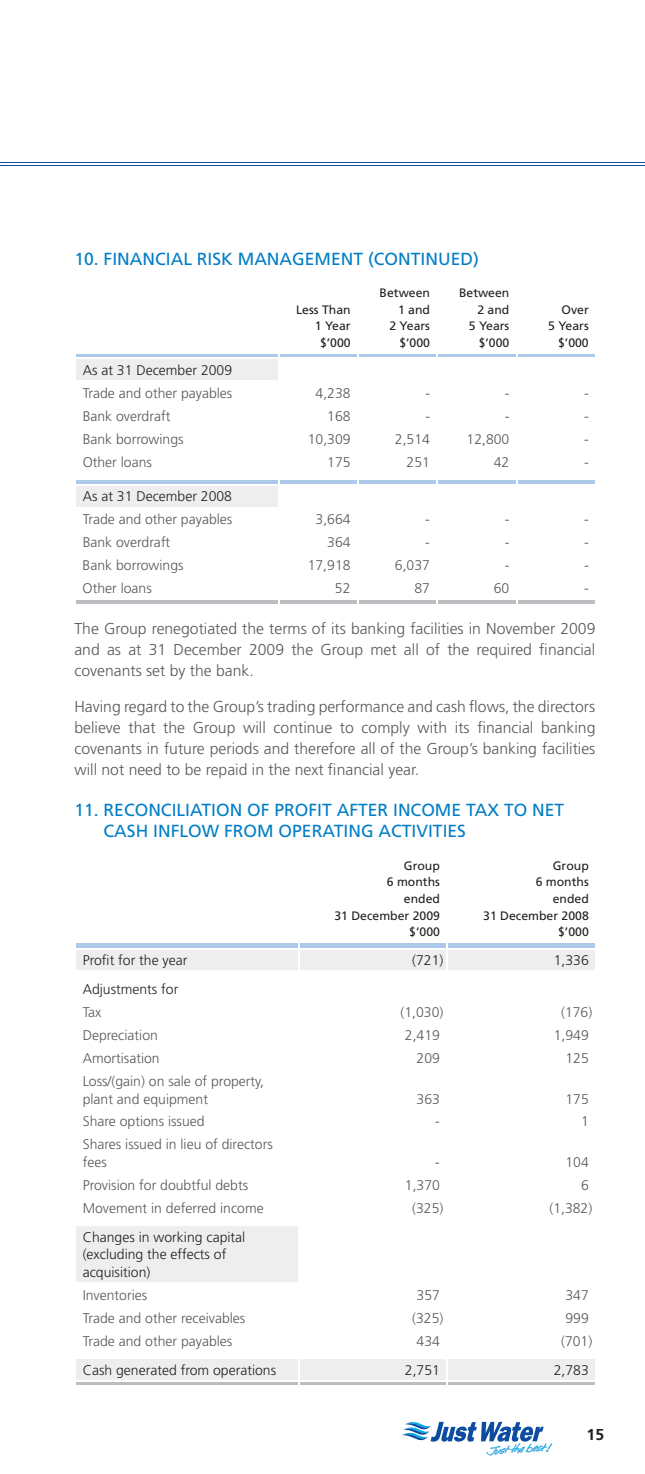
<style>
.page{position:relative;width:645px;height:1474px;background:#fff}
.page>*{position:absolute;margin:0;border:0;box-sizing:border-box;transform-origin:0 0}
.t1{font:17.5px/21px "Frutiger";color:#007ec5}
.t2{font:300 15.75px/21px "Frutiger";color:#57585a;text-align:justify}
.t3{font:700 15.75px "Frutiger";color:#231f20}
.t4{font:300 14px/17.5px "Frutiger";color:#57585a}
.t5{font:300 14px/17.5px "Frutiger";color:#231f20}
.t6{font:12.25px/16.6px "Frutiger";color:#231f20;text-align:right}
</style>
<div class="page">
<hr style="left:0;top:162px;width:645px;height:1px;background:#0d4da1">
<hr style="left:0;top:165px;width:645px;height:1px;background:#0d4da1">
<svg style="left:280px;top:354px;width:315px;height:130px"></svg>
<hr style="left:279px;top:357px;width:79px;height:2px;background:#fff">
<hr style="left:358px;top:357px;width:79px;height:2px;background:#fff">
<hr style="left:437px;top:357px;width:80px;height:2px;background:#fff">
<hr style="left:517px;top:357px;width:80px;height:2px;background:#fff">
<svg style="left:76px;top:354px;width:202px;height:153px"></svg>
<hr style="left:279px;top:478px;width:79px;height:2px;background:#fff">
<hr style="left:358px;top:478px;width:79px;height:2px;background:#fff">
<hr style="left:437px;top:478px;width:80px;height:2px;background:#fff">
<hr style="left:517px;top:478px;width:80px;height:2px;background:#fff">
<hr style="left:74px;top:484px;width:205px;height:1px;background:#fff">
<hr style="left:76px;top:600px;width:519px;height:4px;background:#bcbdc0">
<div style="left:76px;top:1226px;width:222px;height:56px;background:#eeeeef"></div>
<svg style="left:76px;top:943px;width:519px;height:27px;background:#e3e8ee"></svg>
<hr style="left:447px;top:947px;width:150px;height:2px;background:#fff">
<hr style="left:299px;top:947px;width:148px;height:2px;background:#fff">
<hr style="left:446px;top:949px;width:2px;height:21px;background:#fff">
<svg style="left:76px;top:1359px;width:519px;height:26px;background:#e9e9ea"></svg>
<svg style="left:402px;top:1421px;width:151px;height:35px"></svg>
<p class="t1" style="left:74px;top:248px;width:406px">10. FINANCIAL RISK MANAGEMENT (CONTINUED)</p>
<p class="t6" style="left:296px;top:301px;width:56px">Less Than<br>1 Year $’000</p>
<p class="t6" style="left:380px;top:284px;width:52px">Between<br>1 and<br>2 Years $’000</p>
<p class="t6" style="left:459px;top:284px;width:52px">Between<br>2 and<br>5 Years $’000</p>
<p class="t6" style="left:548px;top:301px;width:42px">Over<br>5 Years $’000</p>
<p class="t5" style="left:83px;top:362px;width:151px">As at 31 December 2009</p>
<p class="t4" style="left:83px;top:385px;width:151px">Trade and other payables</p>
<p class="t4" style="left:316px;top:385px;width:37px">4,238</p>
<p class="t4" style="left:425px;top:385px;width:6px">-</p>
<p class="t4" style="left:505px;top:385px;width:6px">-</p>
<p class="t4" style="left:584px;top:385px;width:6px">-</p>
<p class="t4" style="left:83px;top:407px;width:89px">Bank overdraft</p>
<p class="t4" style="left:327px;top:407px;width:25px">168</p>
<p class="t4" style="left:425px;top:407px;width:6px">-</p>
<p class="t4" style="left:505px;top:407px;width:6px">-</p>
<p class="t4" style="left:584px;top:407px;width:6px">-</p>
<p class="t4" style="left:83px;top:430px;width:102px">Bank borrowings</p>
<p class="t4" style="left:308px;top:430px;width:44px">10,309</p>
<p class="t4" style="left:395px;top:430px;width:37px">2,514</p>
<p class="t4" style="left:466px;top:430px;width:44px">12,800</p>
<p class="t4" style="left:584px;top:430px;width:6px">-</p>
<p class="t4" style="left:83px;top:453px;width:71px">Other loans</p>
<p class="t4" style="left:327px;top:453px;width:25px">175</p>
<p class="t4" style="left:407px;top:453px;width:25px">251</p>
<p class="t4" style="left:494px;top:453px;width:17px">42</p>
<p class="t4" style="left:584px;top:453px;width:6px">-</p>
<p class="t5" style="left:83px;top:488px;width:151px">As at 31 December 2008</p>
<p class="t4" style="left:83px;top:511px;width:151px">Trade and other payables</p>
<p class="t4" style="left:316px;top:511px;width:37px">3,664</p>
<p class="t4" style="left:425px;top:511px;width:6px">-</p>
<p class="t4" style="left:505px;top:511px;width:6px">-</p>
<p class="t4" style="left:584px;top:511px;width:6px">-</p>
<p class="t4" style="left:83px;top:534px;width:89px">Bank overdraft</p>
<p class="t4" style="left:327px;top:534px;width:25px">364</p>
<p class="t4" style="left:425px;top:534px;width:6px">-</p>
<p class="t4" style="left:505px;top:534px;width:6px">-</p>
<p class="t4" style="left:584px;top:534px;width:6px">-</p>
<p class="t4" style="left:83px;top:557px;width:102px">Bank borrowings</p>
<p class="t4" style="left:308px;top:557px;width:44px">17,918</p>
<p class="t4" style="left:395px;top:557px;width:37px">6,037</p>
<p class="t4" style="left:505px;top:557px;width:6px">-</p>
<p class="t4" style="left:584px;top:557px;width:6px">-</p>
<p class="t4" style="left:83px;top:579px;width:71px">Other loans</p>
<p class="t4" style="left:335px;top:579px;width:17px">52</p>
<p class="t4" style="left:414px;top:579px;width:17px">87</p>
<p class="t4" style="left:494px;top:579px;width:17px">60</p>
<p class="t4" style="left:584px;top:579px;width:6px">-</p>
<p class="t2" style="left:74px;top:618px;width:522px">The Group renegotiated the terms of its banking facilities in November 2009 and as at 31 December 2009 the Group met all of the required financial covenants set by the bank.</p>
<p class="t2" style="left:74px;top:696px;width:522px">Having regard to the Group’s trading performance and cash flows, the directors believe that the Group will continue to comply with its financial banking covenants in future periods and therefore all of the Group’s banking facilities will not need to be repaid in the next financial year.</p>
<p class="t1" style="left:104px;top:799px;width:462px;text-indent:-29px">11. RECONCILIATION OF PROFIT AFTER INCOME TAX TO NET<br>CASH INFLOW FROM OPERATING ACTIVITIES</p>
<p class="t6" style="left:334px;top:857px;width:107px">Group<br>6 months<br>ended<br>31 December 2009 $’000</p>
<p class="t6" style="left:483px;top:857px;width:107px">Group<br>6 months<br>ended<br>31 December 2008 $’000</p>
<p class="t5" style="left:83px;top:951px;width:106px">Profit for the year</p>
<p class="t5" style="left:412px;top:951px;width:33px">(721)</p>
<p class="t5" style="left:554px;top:951px;width:37px">1,336</p>
<p class="t5" style="left:83px;top:981px;width:97px">Adjustments for</p>
<p class="t4" style="left:83px;top:1003px;width:20px">Tax</p>
<p class="t4" style="left:401px;top:1003px;width:44px">(1,030)</p>
<p class="t4" style="left:561px;top:1003px;width:33px">(176)</p>
<p class="t4" style="left:83px;top:1026px;width:77px">Depreciation</p>
<p class="t4" style="left:405px;top:1026px;width:37px">2,419</p>
<p class="t4" style="left:554px;top:1026px;width:37px">1,949</p>
<p class="t4" style="left:83px;top:1049px;width:78px">Amortisation</p>
<p class="t4" style="left:417px;top:1049px;width:25px">209</p>
<p class="t4" style="left:565px;top:1049px;width:25px">125</p>
<p class="t4" style="left:83px;top:1072px;width:183px">Loss/(gain) on sale of property, plant and equipment</p>
<p class="t4" style="left:417px;top:1090px;width:25px">363</p>
<p class="t4" style="left:565px;top:1090px;width:25px">175</p>
<p class="t4" style="left:83px;top:1113px;width:123px">Share options issued</p>
<p class="t4" style="left:435px;top:1113px;width:6px">-</p>
<p class="t4" style="left:581px;top:1113px;width:9px">1</p>
<p class="t4" style="left:83px;top:1135px;width:192px">Shares issued in lieu of directors fees</p>
<p class="t4" style="left:435px;top:1153px;width:6px">-</p>
<p class="t4" style="left:565px;top:1153px;width:25px">104</p>
<p class="t4" style="left:83px;top:1176px;width:167px">Provision for doubtful debts</p>
<p class="t4" style="left:405px;top:1176px;width:37px">1,370</p>
<p class="t4" style="left:581px;top:1176px;width:9px">6</p>
<p class="t4" style="left:83px;top:1199px;width:182px">Movement in deferred income</p>
<p class="t4" style="left:412px;top:1199px;width:33px">(325)</p>
<p class="t4" style="left:549px;top:1199px;width:44px">(1,382)</p>
<p class="t5" style="left:83px;top:1228px;width:164px">Changes in working capital (excluding the effects of acquisition)</p>
<p class="t4" style="left:83px;top:1286px;width:66px">Inventories</p>
<p class="t4" style="left:417px;top:1286px;width:25px">357</p>
<p class="t4" style="left:565px;top:1286px;width:25px">347</p>
<p class="t4" style="left:83px;top:1309px;width:164px">Trade and other receivables</p>
<p class="t4" style="left:412px;top:1309px;width:33px">(325)</p>
<p class="t4" style="left:565px;top:1309px;width:25px">999</p>
<p class="t4" style="left:83px;top:1332px;width:151px">Trade and other payables</p>
<p class="t4" style="left:417px;top:1332px;width:25px">434</p>
<p class="t4" style="left:561px;top:1332px;width:33px">(701)</p>
<p class="t5" style="left:83px;top:1361px;width:195px">Cash generated from operations</p>
<p class="t5" style="left:405px;top:1361px;width:37px">2,751</p>
<p class="t5" style="left:554px;top:1361px;width:37px">2,783</p>
<p class="t3" style="left:587px;top:1425px;width:19px">15</p>
</div>
